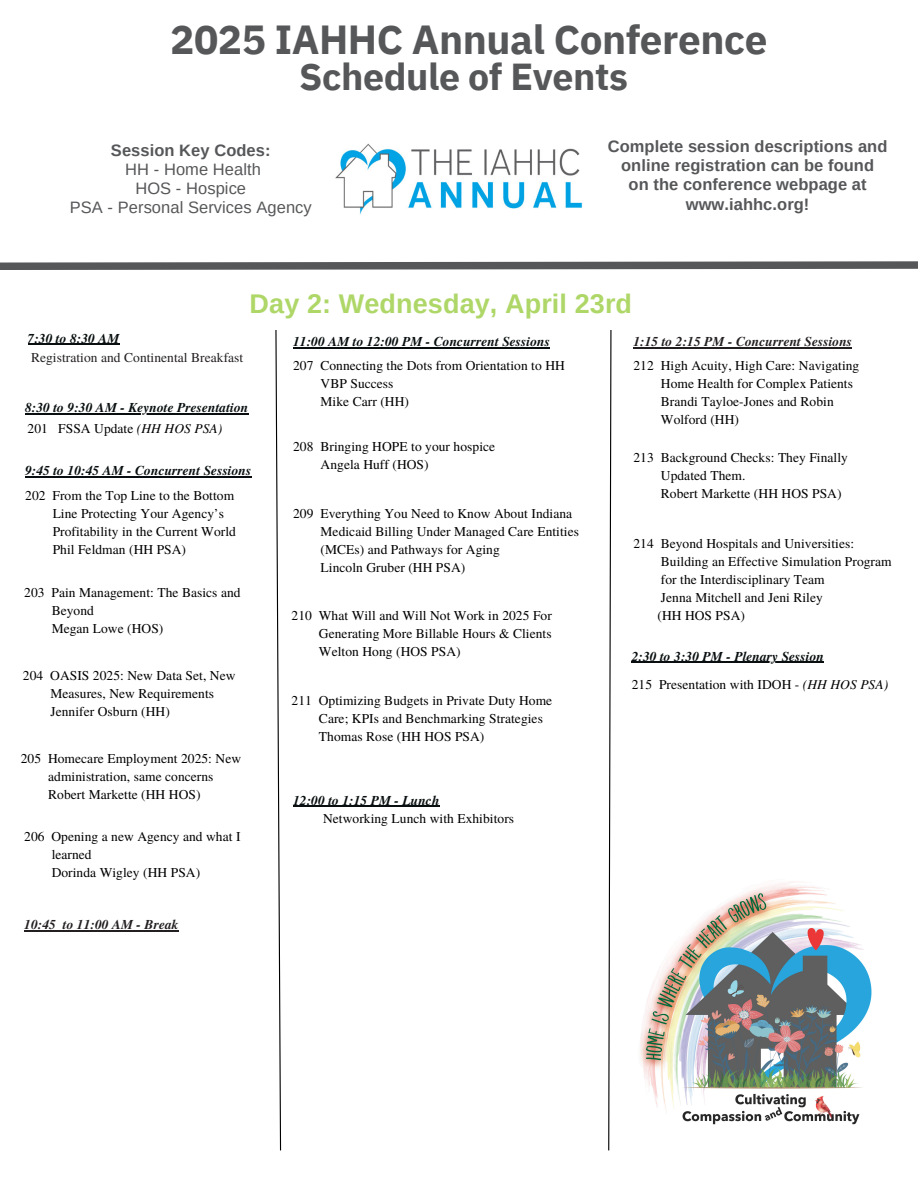
<style>
.page{position:relative;width:918px;height:1188px;background:#fff}
.page>*{position:absolute;margin:0;border:0;box-sizing:border-box;transform-origin:0 0}
.t1{font:700 40.5px "IBM Plex Sans";letter-spacing:-.01em;color:#565759}
.t2{font:700 37.5px "IBM Plex Sans";letter-spacing:-.01em;color:#565759}
.t3{font:700 27px "Arimo";letter-spacing:.005em;color:#aed768}
.t4{font:700 16.5px/19.2px "Arimo";letter-spacing:.005em;color:#565759;text-align:center}
.t5{font:16.5px/19.2px "Arimo";letter-spacing:.005em;color:#565759;text-align:center}
.t6{font:13.5px "Te X Gyre Termes";letter-spacing:.005em;color:#000}
.t7{font:italic 700 13.5px "Te X Gyre Termes";letter-spacing:.005em;color:#090f10}
.t8{font:italic 700 13.5px "Te X Gyre Termes";letter-spacing:.005em;color:#231f20}
.t9{font:13.5px "Te X Gyre Termes";letter-spacing:.005em;color:#231f20}
.s1{font-weight:700}
.s2{font-style:italic}
</style>
<div class="page">
<svg style="left:0;top:261px;width:918px;height:9px;background:#727274"></svg>
<svg style="left:275px;top:330px;width:7px;height:821px"></svg>
<svg style="left:608px;top:330px;width:4px;height:821px"></svg>
<img style="left:335px;top:143px;width:248px;height:72px">
<hr style="left:28px;top:344px;width:92px;height:1px;background:#090f10">
<hr style="left:25px;top:413px;width:223px;height:1px;background:#090f10">
<hr style="left:25px;top:476px;width:226px;height:1px;background:#090f10">
<hr style="left:293px;top:806px;width:147px;height:1px;background:#090f10">
<hr style="left:293px;top:347px;width:257px;height:1px;background:#090f10">
<hr style="left:632px;top:662px;width:192px;height:1px;background:#090f10">
<hr style="left:633px;top:347px;width:219px;height:1px;background:#231f20">
<hr style="left:24px;top:930px;width:32px;height:1px;background:#231f20">
<hr style="left:63px;top:930px;width:116px;height:1px;background:#231f20">
<img style="left:640px;top:881px;width:232px;height:244px">
<p class="t1" style="left:170px;top:12px;width:599px">2025 IAHHC Annual Conference</p>
<h3 class="t2" style="left:299px;top:52px;width:330px">Schedule of Events</h3>
<h1 class="t5" style="left:70px;top:141px;width:244px"><span class="s1">Session Key Codes:<br></span>HH - Home Health<br>HOS - Hospice<br>PSA - Personal Services Agency</h1>
<h2 class="t4" style="left:608px;top:137px;width:281px">Complete session descriptions and online registration can be found<br>on the conference webpage at www.iahhc.org!</h2>
<h5 class="t7" style="left:28px;top:328px;width:93px">7:30 to 8:30 AM</h5>
<h1 class="t3" style="left:250px;top:289px;width:384px">Day 2: Wednesday, April 23rd</h1>
<p class="t7" style="left:293px;top:332px;width:258px">11:00 AM to 12:00 PM - Concurrent Sessions</p>
<p class="t8" style="left:633px;top:332px;width:220px">1:15 to 2:15 PM - Concurrent Sessions</p>
<p class="t9" style="left:31px;top:348px;width:214px">Registration and Continental Breakfast</p>
<p class="t7" style="left:25px;top:398px;width:225px">8:30 to 9:30 AM - Keynote Presentation</p>
<h5 class="t6" style="left:28px;top:419px;width:196px">201 FSSA Update <span class="s2">(HH HOS PSA)</span></h5>
<h5 class="t7" style="left:25px;top:460px;width:228px">9:45 to 10:45 AM - Concurrent Sessions</h5>
<p class="t6" style="left:25px;top:486px;width:210px">202 From the Top Line to the Bottom</p>
<p class="t6" style="left:53px;top:504px;width:173px">Line Protecting Your Agency’s</p>
<p class="t6" style="left:53px;top:522px;width:185px">Profitability in the Current World</p>
<p class="t6" style="left:53px;top:540px;width:135px">Phil Feldman (HH PSA)</p>
<p class="t6" style="left:24px;top:583px;width:218px">203 Pain Management: The Basics and</p>
<p class="t6" style="left:52px;top:601px;width:44px">Beyond</p>
<p class="t6" style="left:52px;top:619px;width:113px">Megan Lowe (HOS)</p>
<p class="t6" style="left:23px;top:666px;width:214px">204 OASIS 2025: New Data Set, New</p>
<h5 class="t6" style="left:50px;top:684px;width:165px">Measures, New Requirements</h5>
<p class="t6" style="left:50px;top:702px;width:121px">Jennifer Osburn (HH)</p>
<p class="t6" style="left:21px;top:748px;width:222px">205 Homecare Employment 2025: New</p>
<p class="t6" style="left:48px;top:766px;width:167px">administration, same concerns</p>
<p class="t6" style="left:48px;top:784px;width:154px">Robert Markette (HH HOS)</p>
<p class="t6" style="left:24px;top:826px;width:218px">206 Opening a new Agency and what I</p>
<p class="t6" style="left:52px;top:844px;width:42px">learned</p>
<h5 class="t6" style="left:52px;top:862px;width:150px">Dorinda Wigley (HH PSA)</h5>
<p class="t8" style="left:24px;top:914px;width:156px">10:45 to 11:00 AM - Break</p>
<p class="t6" style="left:293px;top:356px;width:273px">207 Connecting the Dots from Orientation to HH</p>
<p class="t6" style="left:321px;top:374px;width:74px">VBP Success</p>
<p class="t6" style="left:321px;top:392px;width:90px">Mike Carr (HH)</p>
<p class="t6" style="left:293px;top:437px;width:204px">208 Bringing HOPE to your hospice</p>
<p class="t6" style="left:321px;top:455px;width:110px">Angela Huff (HOS)</p>
<p class="t6" style="left:293px;top:504px;width:281px">209 Everything You Need to Know About Indiana</p>
<p class="t6" style="left:321px;top:522px;width:260px">Medicaid Billing Under Managed Care Entities</p>
<p class="t6" style="left:321px;top:540px;width:181px">(MCEs) and Pathways for Aging</p>
<p class="t6" style="left:321px;top:558px;width:146px">Lincoln Gruber (HH PSA)</p>
<p class="t6" style="left:292px;top:606px;width:262px">210 What Will and Will Not Work in 2025 For</p>
<p class="t6" style="left:319px;top:624px;width:234px">Generating More Billable Hours &amp; Clients</p>
<p class="t6" style="left:319px;top:642px;width:143px">Welton Hong (HOS PSA)</p>
<p class="t6" style="left:292px;top:691px;width:262px">211 Optimizing Budgets in Private Duty Home</p>
<p class="t6" style="left:319px;top:709px;width:225px">Care; KPIs and Benchmarking Strategies</p>
<h5 class="t6" style="left:319px;top:727px;width:167px">Thomas Rose (HH HOS PSA)</h5>
<p class="t7" style="left:293px;top:790px;width:148px">12:00 to 1:15 PM - Lunch</p>
<p class="t6" style="left:323px;top:809px;width:193px">Networking Lunch with Exhibitors</p>
<p class="t6" style="left:633px;top:356px;width:227px">212 High Acuity, High Care: Navigating</p>
<p class="t6" style="left:661px;top:374px;width:194px">Home Health for Complex Patients</p>
<p class="t6" style="left:661px;top:392px;width:174px">Brandi Tayloe-Jones and Robin</p>
<p class="t6" style="left:661px;top:410px;width:80px">Wolford (HH)</p>
<p class="t6" style="left:633px;top:448px;width:216px">213 Background Checks: They Finally</p>
<p class="t6" style="left:661px;top:466px;width:86px">Updated Them.</p>
<p class="t6" style="left:661px;top:484px;width:182px">Robert Markette (HH HOS PSA)</p>
<p class="t6" style="left:633px;top:534px;width:222px">214 Beyond Hospitals and Universities:</p>
<h5 class="t6" style="left:661px;top:552px;width:232px">Building an Effective Simulation Program</h5>
<p class="t6" style="left:661px;top:570px;width:165px">for the Interdisciplinary Team</p>
<p class="t6" style="left:661px;top:588px;width:164px">Jenna Mitchell and Jeni Riley</p>
<p class="t6" style="left:657px;top:606px;width:89px">(HH HOS PSA)</p>
<p class="t7" style="left:632px;top:646px;width:194px">2:30 to 3:30 PM - Plenary Session</p>
<p class="t6" style="left:632px;top:675px;width:258px">215 Presentation with IDOH - <span class="s2">(HH HOS PSA)</span></p>
</div>
